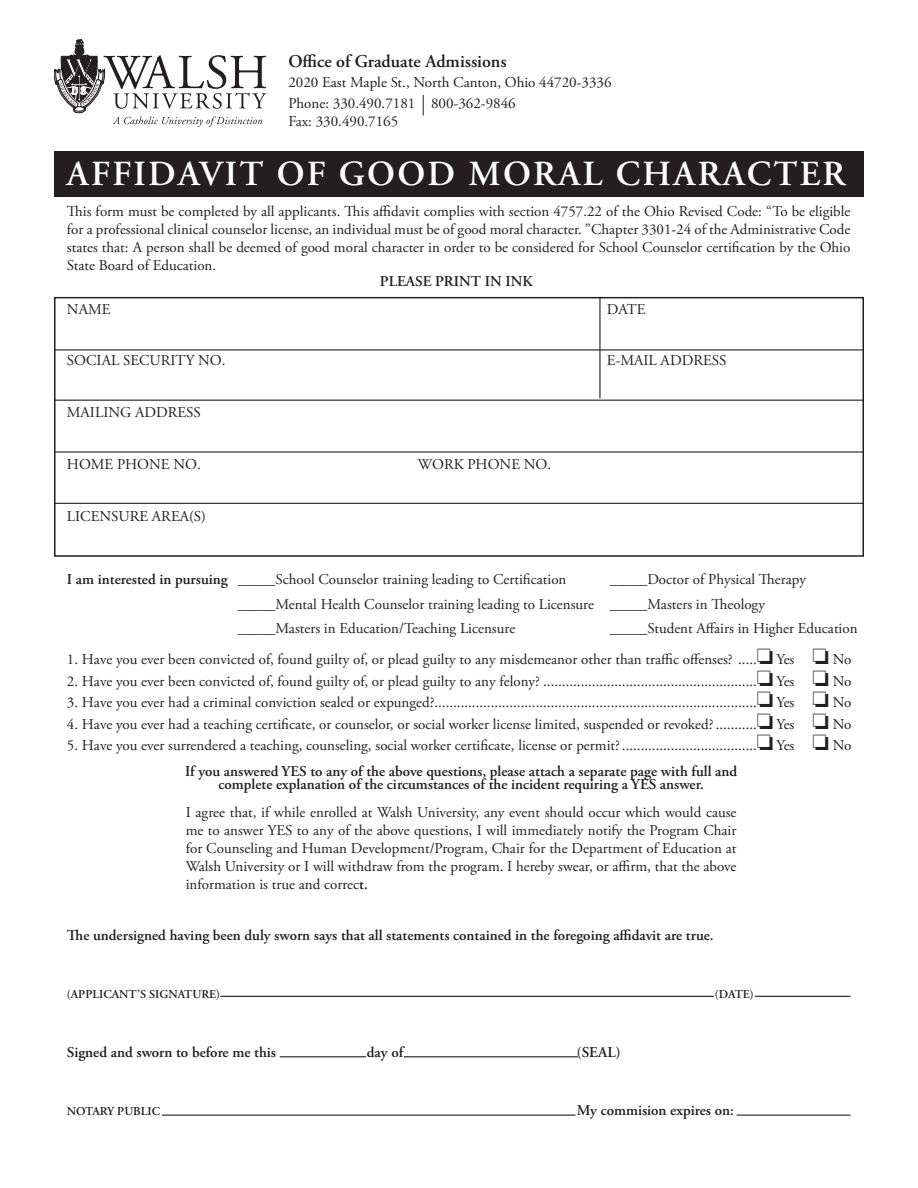
<style>
.page{position:relative;width:918px;height:1188px;background:#fff}
.page>*{position:absolute;margin:0;border:0;box-sizing:border-box;transform-origin:0 0}
.t1{font:600 35.25px "Adobe Garamond Pro";letter-spacing:.065em;color:#fff}
.t2{font:600 18px "Adobe Garamond Pro";color:#231f20}
.t3{font:15px/18px "Adobe Garamond Pro";color:#231f20;text-align:justify}
.t4{font:600 15px/13.5px "Adobe Garamond Pro";color:#231f20;text-align:center}
.t5{font:600 12px "Adobe Garamond Pro";color:#231f20}
.s1{font-weight:600}
</style>
<div class="page">
<svg style="left:54px;top:39px;width:212px;height:88px"></svg>
<svg style="left:423px;top:95px;width:1px;height:21px"></svg>
<div style="left:54px;top:151px;width:810px;height:46px;background:#231f20"></div>
<hr style="left:54px;top:349px;width:810px;height:1px;background:#231f20">
<hr style="left:599px;top:297px;width:2px;height:101px;background:#231f20">
<hr style="left:54px;top:400px;width:810px;height:1px;background:#231f20">
<hr style="left:54px;top:451px;width:810px;height:2px;background:#231f20">
<hr style="left:54px;top:503px;width:810px;height:1px;background:#231f20">
<div style="left:54px;top:297px;width:810px;height:260px;border:2px solid #231f20"></div>
<hr style="left:220px;top:996px;width:494px;height:1px;background:#231f20">
<hr style="left:280px;top:1056px;width:86px;height:1px;background:#231f20">
<hr style="left:162px;top:1115px;width:414px;height:1px;background:#231f20">
<hr style="left:737px;top:1115px;width:114px;height:1px;background:#231f20">
<hr style="left:404px;top:1056px;width:174px;height:1px;background:#231f20">
<hr style="left:755px;top:996px;width:95px;height:1px;background:#231f20">
<p class="t2" style="left:288px;top:51px;width:220px">Office of Graduate Admissions</p>
<p class="t3" style="left:288px;top:74px;width:325px">2020 East Maple St., North Canton, Ohio 44720-3336</p>
<p class="t3" style="left:288px;top:95px;width:229px">Phone: 330.490.7181 800-362-9846<br>Fax: 330.490.7165</p>
<p class="t1" style="left:67px;top:153px;width:780px">AFFIDAVIT OF GOOD MORAL CHARACTER</p>
<p class="t3" style="left:67px;top:203px;width:785px">This form must be completed by all applicants. This affidavit complies with section 4757.22 of the Ohio Revised Code: “To be eligible for a professional clinical counselor license, an individual must be of good moral character. ”Chapter 3301-24 of the Administrative Code states that: A person shall be deemed of good moral character in order to be considered for School Counselor certification by the Ohio State Board of Education.</p>
<p class="t4" style="left:380px;top:275px;width:154px">PLEASE PRINT IN INK</p>
<p class="t3" style="left:67px;top:301px;width:45px">NAME</p>
<p class="t3" style="left:607px;top:301px;width:40px">DATE</p>
<p class="t3" style="left:67px;top:352px;width:160px">SOCIAL SECURITY NO.</p>
<p class="t3" style="left:607px;top:352px;width:121px">E-MAIL ADDRESS</p>
<p class="t3" style="left:67px;top:404px;width:136px">MAILING ADDRESS</p>
<p class="t3" style="left:67px;top:456px;width:135px">HOME PHONE NO.</p>
<p class="t3" style="left:418px;top:456px;width:135px">WORK PHONE NO.</p>
<p class="t3" style="left:67px;top:508px;width:141px">LICENSURE AREA(S)</p>
<p class="t3" style="left:67px;top:571px;width:501px"><span class="s1">I am interested in pursuing</span> _____School Counselor training leading to Certification</p>
<p class="t3" style="left:610px;top:571px;width:198px">_____Doctor of Physical Therapy</p>
<p class="t3" style="left:238px;top:596px;width:528px">_____Mental Health Counselor training leading to Licensure _____Masters in Theology</p>
<p class="t3" style="left:238px;top:620px;width:279px">_____Masters in Education/Teaching Licensure</p>
<p class="t3" style="left:610px;top:620px;width:249px">_____Student Affairs in Higher Education</p>
<p class="t3" style="left:67px;top:651px;width:786px">1. Have you ever been convicted of, found guilty of, or plead guilty to any misdemeanor other than traffic offenses? .....❏ Yes ❏ No</p>
<p class="t3" style="left:67px;top:672px;width:786px">2. Have you ever been convicted of, found guilty of, or plead guilty to any felony? .........................................................❏ Yes ❏ No</p>
<p class="t3" style="left:67px;top:694px;width:786px">3. Have you ever had a criminal conviction sealed or expunged?......................................................................................❏ Yes ❏ No</p>
<p class="t3" style="left:67px;top:716px;width:786px">4. Have you ever had a teaching certificate, or counselor, or social worker license limited, suspended or revoked?...........❏ Yes ❏ No</p>
<p class="t3" style="left:67px;top:737px;width:786px">5. Have you ever surrendered a teaching, counseling, social worker certificate, license or permit?....................................❏ Yes ❏ No</p>
<p class="t4" style="left:185px;top:764px;width:554px">If you answered YES to any of the above questions, please attach a separate page with full and complete explanation of the circumstances of the incident requiring a YES answer.</p>
<p class="t3" style="left:186px;top:804px;width:552px">I agree that, if while enrolled at Walsh University, any event should occur which would cause me to answer YES to any of the above questions, I will immediately notify the Program Chair for Counseling and Human Development/Program, Chair for the Department of Education at Walsh University or I will withdraw from the program. I hereby swear, or affirm, that the above information is true and correc<span class="s1">t.</span></p>
<p class="t4" style="left:67px;top:928px;width:648px">The undersigned having been duly sworn says that all statements contained in the foregoing affidavit are true.</p>
<p class="t5" style="left:67px;top:987px;width:155px">(APPLICANT’S SIGNATURE)</p>
<p class="t5" style="left:715px;top:987px;width:40px">(DATE)</p>
<p class="t4" style="left:67px;top:1045px;width:211px">Signed and sworn to before me this</p>
<p class="t4" style="left:367px;top:1045px;width:38px">day of</p>
<p class="t4" style="left:577px;top:1045px;width:45px">(SEAL)</p>
<p class="t5" style="left:67px;top:1104px;width:95px">NOTARY PUBLIC</p>
<p class="t4" style="left:577px;top:1104px;width:158px">My commision expires on:</p>
</div>
